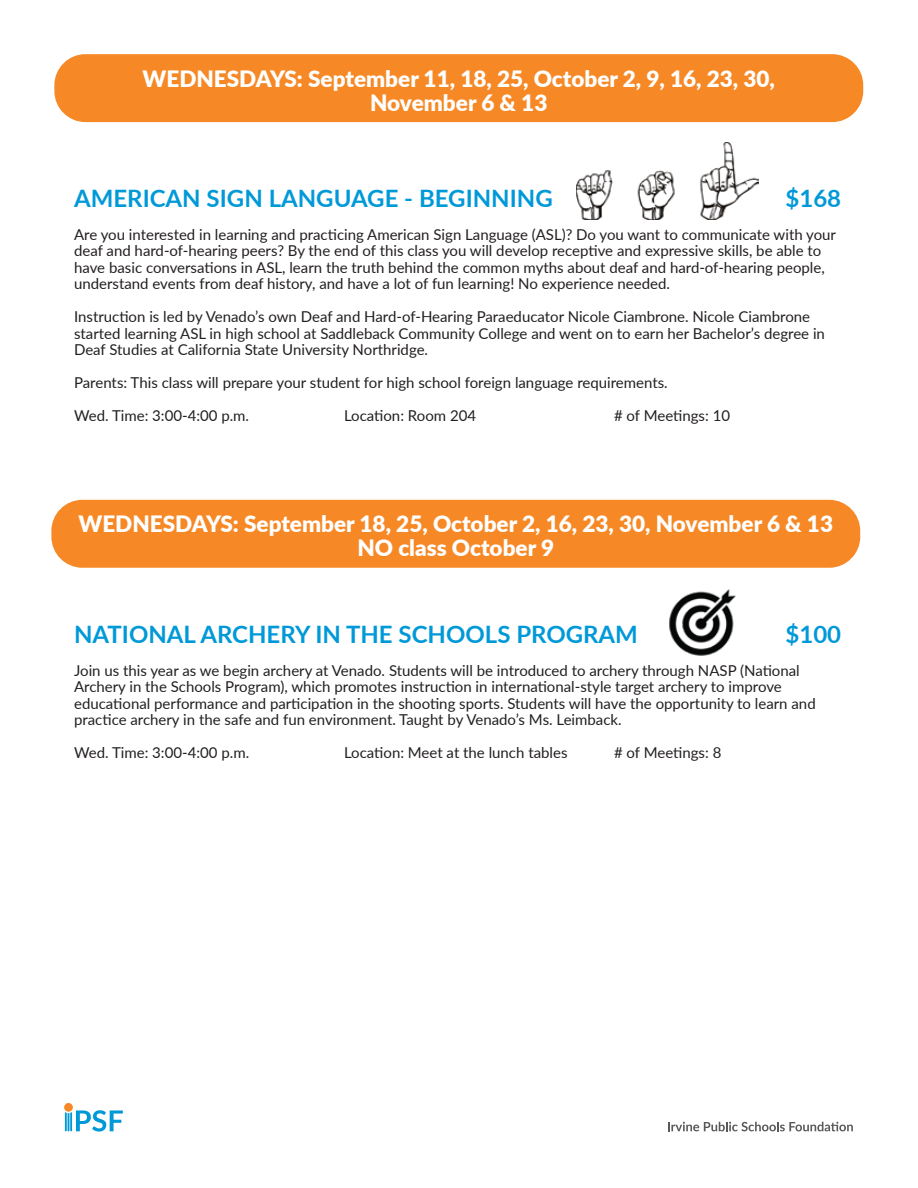
<style>
.page{position:relative;width:918px;height:1188px;background:#fff}
.page>*{position:absolute;margin:0;border:0;box-sizing:border-box;transform-origin:0 0}
.t1{font:700 24px "Lato";color:#0099d8}
.t2{font:900 22.5px/24px "Lato";color:#fff;text-align:center}
.t3{font:15px/16.5px "Lato";color:#231f20}
</style>
<div class="page">
<div style="left:64px;top:1103px;width:9px;height:9px;background:#f68926;border-radius:50%"></div>
<svg style="left:65px;top:1110px;width:58px;height:22px"></svg>
<svg style="left:668px;top:1122px;width:185px;height:9px"></svg>
<div style="left:54px;top:54px;width:809px;height:68px;background:#f68926;border-radius:31px"></div>
<img style="left:576px;top:142px;width:183px;height:77px">
<div style="left:51px;top:500px;width:809px;height:68px;background:#f68926;border-radius:31px"></div>
<img style="left:669px;top:589px;width:67px;height:67px">
<h2 class="t2" style="left:143px;top:66px;width:634px">WEDNESDAYS: September 11, 18, 25, October 2, 9, 16, 23, 30,<br>November 6 &amp; 13</h2>
<h1 class="t1" style="left:74px;top:180px;width:480px">AMERICAN SIGN LANGUAGE - BEGINNING</h1>
<h1 class="t1" style="left:786px;top:180px;width:57px">$168</h1>
<p class="t3" style="left:74px;top:225px;width:763px">Are you interested in learning and practicing American Sign Language (ASL)? Do you want to communicate with your deaf and hard-of-hearing peers? By the end of this class you will develop receptive and expressive skills, be able to have basic conversations in ASL, learn the truth behind the common myths about deaf and hard-of-hearing people, understand events from deaf history, and have a lot of fun learning! No experience needed.</p>
<p class="t3" style="left:74px;top:308px;width:752px">Instruction is led by Venado’s own Deaf and Hard-of-Hearing Paraeducator Nicole Ciambrone. Nicole Ciambrone started learning ASL in high school at Saddleback Community College and went on to earn her Bachelor’s degree in<br>Deaf Studies at California State University Northridge.</p>
<p class="t3" style="left:74px;top:374px;width:595px">Parents: This class will prepare your student for high school foreign language requirements.</p>
<p class="t3" style="left:74px;top:407px;width:177px">Wed. Time: 3:00-4:00 p.m.</p>
<p class="t3" style="left:344px;top:407px;width:134px">Location: Room 204</p>
<p class="t3" style="left:614px;top:407px;width:118px"># of Meetings: 10</p>
<h2 class="t2" style="left:78px;top:511px;width:756px">WEDNESDAYS: September 18, 25, October 2, 16, 23, 30, November 6 &amp; 13<br>NO class October 9</h2>
<h1 class="t1" style="left:74px;top:616px;width:565px">NATIONAL ARCHERY IN THE SCHOOLS PROGRAM</h1>
<h1 class="t1" style="left:786px;top:616px;width:57px">$100</h1>
<p class="t3" style="left:74px;top:661px;width:743px">Join us this year as we begin archery at Venado. Students will be introduced to archery through NASP (National Archery in the Schools Program), which promotes instruction in international-style target archery to improve educational performance and participation in the shooting sports. Students will have the opportunity to learn and practice archery in the safe and fun environment. Taught by Venado’s Ms. Leimback.</p>
<p class="t3" style="left:74px;top:744px;width:177px">Wed. Time: 3:00-4:00 p.m.</p>
<p class="t3" style="left:344px;top:744px;width:225px">Location: Meet at the lunch tables</p>
<p class="t3" style="left:614px;top:744px;width:109px"># of Meetings: 8</p>
</div>
